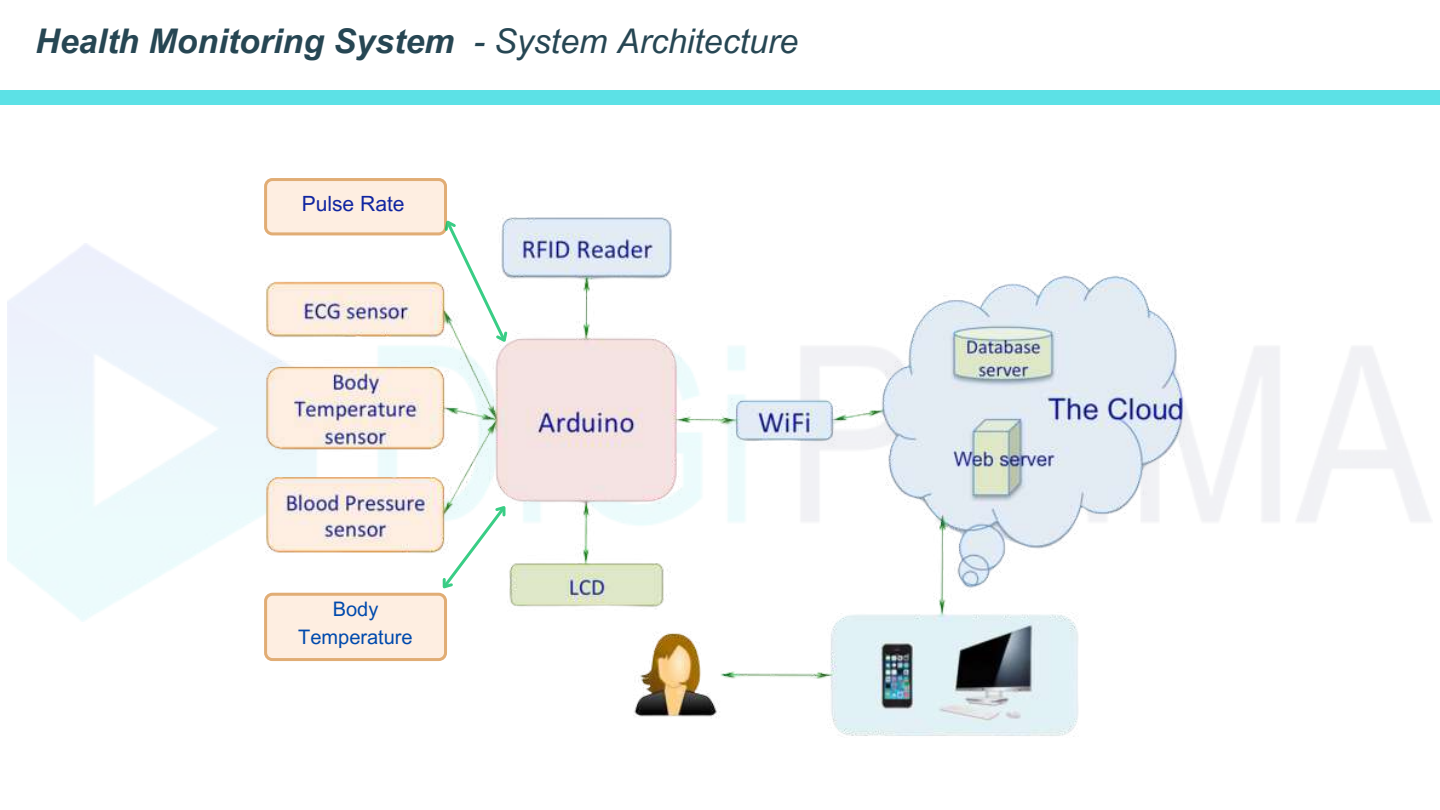
<style>
.page{position:relative;width:1440px;height:810px;background:#fff}
.page>*{position:absolute;margin:0;border:0;box-sizing:border-box;transform-origin:0 0}
.t1{font:italic 700 34px "Arial MT Pro";color:#264653}
.t2{font:21px "Arial MT Pro";color:#1025a1}
.t3{font:20px/27.8px "Arial MT Pro";color:#004aad;text-align:center}
.s1{font-weight:400}
</style>
<div class="page">
<img style="left:81px;top:215px;width:1285px;height:522px">
<svg style="left:264px;top:178px;width:246px;height:167px"></svg>
<svg style="left:264px;top:503px;width:246px;height:158px"></svg>
<div style="left:0;top:90px;width:1440px;height:14px;background:#5ce1e6"></div>
<p class="t1" style="left:35px;top:29px;width:765px">Health Monitoring System <span class="s1">- System Architecture</span></p>
<p class="t2" style="left:302px;top:196px;width:104px">Pulse Rate</p>
<p class="t3" style="left:298px;top:598px;width:116px">Body<br>Temperature</p>
</div>
